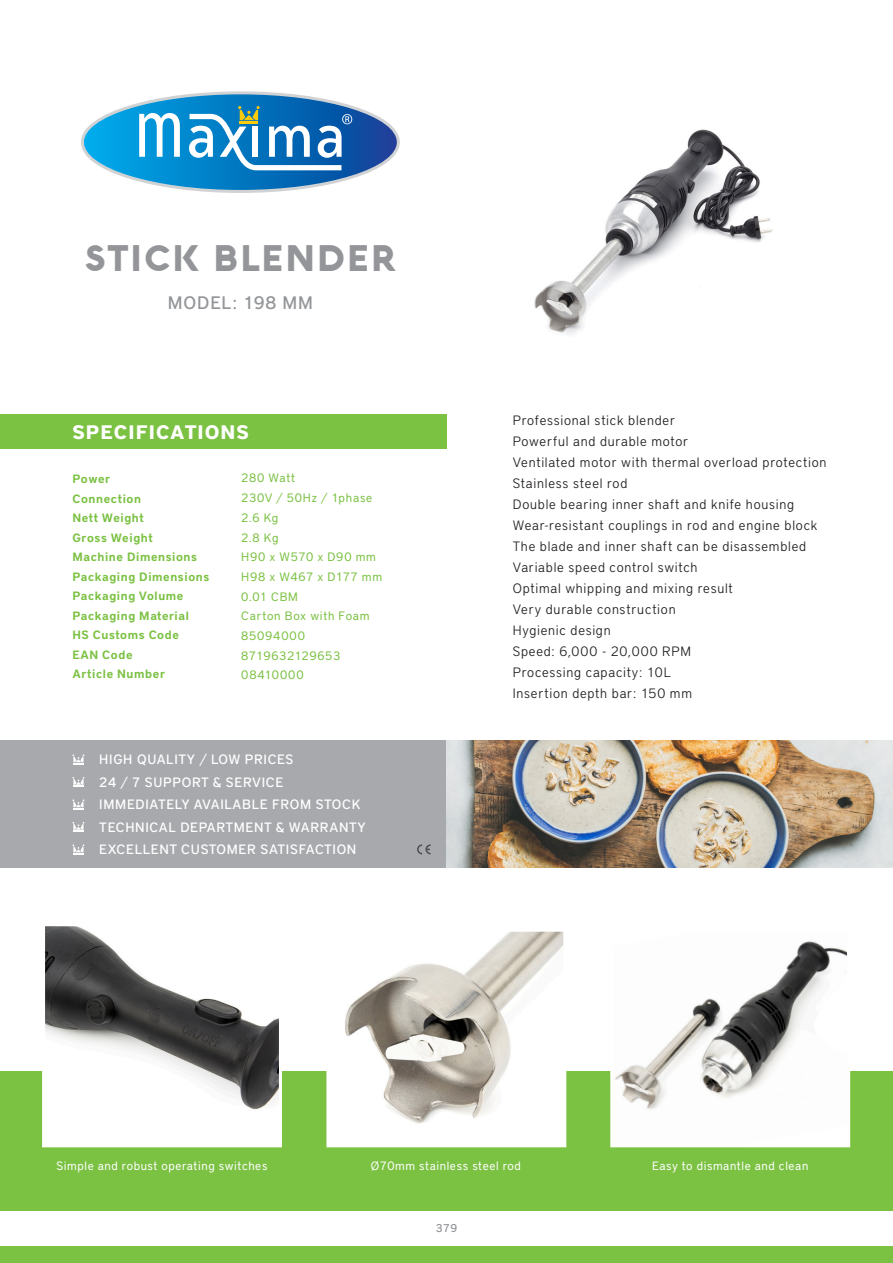
<style>
.page{position:relative;width:893px;height:1263px;background:#fff}
.page>*{position:absolute;margin:0;border:0;box-sizing:border-box;transform-origin:0 0}
.t1{font:900 36px "Aquawax";letter-spacing:.035em;color:#939598}
.t2{font:700 19.5px "District Pro";letter-spacing:.05em;color:#fff}
.t3{font:500 18px "District Pro";letter-spacing:.055em;color:#939598}
.t4{font:300 13.5px "District Pro";letter-spacing:.055em;color:#231f20}
.t5{font:500 13.5px "District Pro";letter-spacing:.05em;color:#fff}
.t6{font:12.15px "District Pro";letter-spacing:.06em;color:#7bc142}
.t7{font:600 12px "District Pro";letter-spacing:.05em;color:#7bc142}
.t8{font:12px "District Pro";letter-spacing:.05em;color:#fff}
.t9{font:500 11.25px "District Pro";color:#939598}
</style>
<div class="page">
<div style="left:0;top:1071px;width:893px;height:192px;background:#7bc142"></div>
<div style="left:0;top:1211px;width:893px;height:34px;background:#fff"></div>
<div style="left:0;top:415px;width:446px;height:34px;background:#7bc142"></div>
<svg style="left:82px;top:93px;width:316px;height:99px"></svg>
<div style="left:0;top:740px;width:446px;height:128px;background:#a8a9ad"></div>
<svg style="left:73px;top:754px;width:11px;height:10px"></svg>
<svg style="left:73px;top:777px;width:11px;height:10px"></svg>
<svg style="left:73px;top:799px;width:11px;height:10px"></svg>
<svg style="left:73px;top:844px;width:11px;height:10px"></svg>
<svg style="left:73px;top:822px;width:11px;height:10px"></svg>
<svg style="left:417px;top:844px;width:14px;height:10px"></svg>
<img style="left:534px;top:129px;width:238px;height:205px">
<svg style="left:326px;top:931px;width:241px;height:217px"></svg>
<svg style="left:42px;top:926px;width:240px;height:222px"></svg>
<svg style="left:610px;top:941px;width:241px;height:207px"></svg>
<img style="left:446px;top:740px;width:447px;height:128px">
<svg style="left:813px;top:967px;width:38px;height:87px"></svg>
<p class="t1" style="left:85px;top:234px;width:313px">STICK BLENDER</p>
<p class="t3" style="left:168px;top:290px;width:147px">MODEL: 198 MM</p>
<p class="t2" style="left:73px;top:418px;width:178px">SPECIFICATIONS</p>
<p class="t7" style="left:73px;top:471px;width:39px">Power</p>
<p class="t7" style="left:73px;top:490px;width:70px">Connection</p>
<p class="t7" style="left:73px;top:510px;width:73px">Nett Weight</p>
<p class="t7" style="left:73px;top:529px;width:82px">Gross Weight</p>
<p class="t7" style="left:73px;top:549px;width:126px">Machine Dimensions</p>
<p class="t7" style="left:73px;top:568px;width:138px">Packaging Dimensions</p>
<p class="t7" style="left:73px;top:588px;width:112px">Packaging Volume</p>
<p class="t7" style="left:73px;top:607px;width:118px">Packaging Material</p>
<p class="t7" style="left:73px;top:627px;width:108px">HS Customs Code</p>
<p class="t7" style="left:73px;top:646px;width:62px">EAN Code</p>
<p class="t7" style="left:73px;top:666px;width:94px">Article Number</p>
<p class="t6" style="left:241px;top:469px;width:55px">280 Watt</p>
<p class="t6" style="left:241px;top:489px;width:133px">230V / 50Hz / 1phase</p>
<p class="t6" style="left:241px;top:509px;width:39px">2.6 Kg</p>
<p class="t6" style="left:241px;top:529px;width:39px">2.8 Kg</p>
<p class="t6" style="left:241px;top:548px;width:136px">H90 x W570 x D90 mm</p>
<p class="t6" style="left:241px;top:568px;width:142px">H98 x W467 x D177 mm</p>
<p class="t6" style="left:241px;top:588px;width:58px">0.01 CBM</p>
<p class="t6" style="left:241px;top:607px;width:130px">Carton Box with Foam</p>
<p class="t6" style="left:241px;top:627px;width:65px">85094000</p>
<p class="t6" style="left:241px;top:647px;width:101px">8719632129653</p>
<p class="t6" style="left:241px;top:666px;width:64px">08410000</p>
<p class="t5" style="left:99px;top:750px;width:196px">HIGH QUALITY / LOW PRICES</p>
<p class="t5" style="left:99px;top:773px;width:186px">24 / 7 SUPPORT &amp; SERVICE</p>
<p class="t5" style="left:99px;top:795px;width:263px">IMMEDIATELY AVAILABLE FROM STOCK</p>
<p class="t5" style="left:99px;top:818px;width:268px">TECHNICAL DEPARTMENT &amp; WARRANTY</p>
<p class="t5" style="left:99px;top:840px;width:259px">EXCELLENT CUSTOMER SATISFACTION</p>
<p class="t4" style="left:513px;top:411px;width:164px">Professional stick blender</p>
<p class="t4" style="left:513px;top:432px;width:177px">Powerful and durable motor</p>
<p class="t4" style="left:513px;top:453px;width:315px">Ventilated motor with thermal overload protection</p>
<p class="t4" style="left:513px;top:474px;width:116px">Stainless steel rod</p>
<p class="t4" style="left:513px;top:495px;width:283px">Double bearing inner shaft and knife housing</p>
<p class="t4" style="left:513px;top:516px;width:306px">Wear-resistant couplings in rod and engine block</p>
<p class="t4" style="left:513px;top:537px;width:295px">The blade and inner shaft can be disassembled</p>
<p class="t4" style="left:513px;top:558px;width:186px">Variable speed control switch</p>
<p class="t4" style="left:513px;top:579px;width:222px">Optimal whipping and mixing result</p>
<p class="t4" style="left:513px;top:600px;width:164px">Very durable construction</p>
<p class="t4" style="left:513px;top:621px;width:99px">Hygienic design</p>
<p class="t4" style="left:513px;top:642px;width:180px">Speed: 6,000 - 20,000 RPM</p>
<p class="t4" style="left:513px;top:663px;width:159px">Processing capacity: 10L</p>
<p class="t4" style="left:513px;top:684px;width:181px">Insertion depth bar: 150 mm</p>
<p class="t8" style="left:56px;top:1157px;width:213px">Simple and robust operating switches</p>
<p class="t8" style="left:371px;top:1157px;width:152px">Ø70mm stainless steel rod</p>
<p class="t9" style="left:436px;top:1221px;width:23px">379</p>
<p class="t8" style="left:652px;top:1157px;width:158px">Easy to dismantle and clean</p>
</div>
